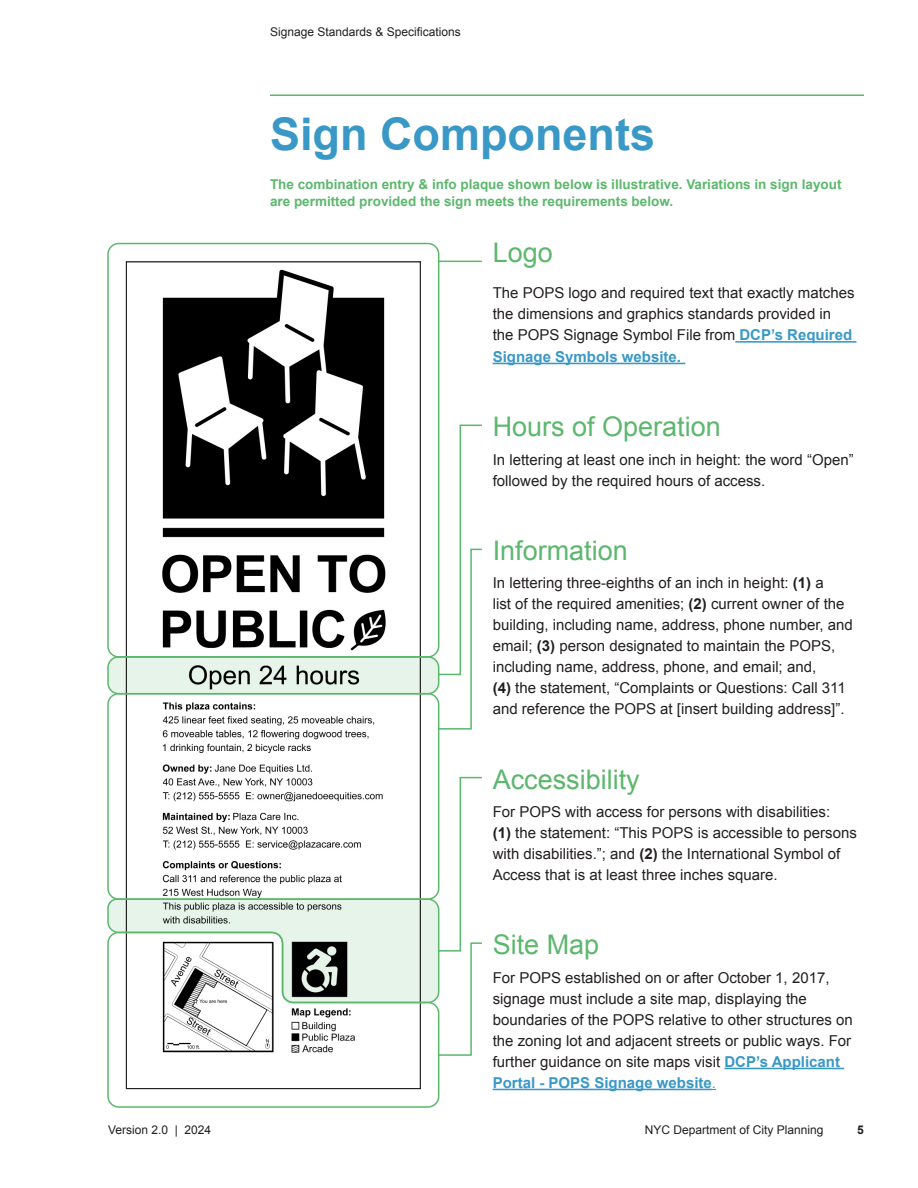
<style>
.page{position:relative;width:918px;height:1188px;background:#fff}
.page>*{position:absolute;margin:0;border:0;box-sizing:border-box;transform-origin:0 0}
.t1{font:700 45px "Arial";color:#3998c6}
.t2{font:27px "Arial";color:#5cb76d}
.t3{font:15px/21px "Arial";color:#231f20}
.t4{font:700 13.5px/16.5px "Arial";color:#5cb76d}
.t5{font:12px "Arial";color:#231f20}
.t6{font:700 12px "Arial";color:#231f20}
.s1{font-weight:700;color:#3998c6}
.s2{font-weight:700}
.s3{color:#3998c6}
</style>
<div class="page">
<hr style="left:270px;top:94px;width:594px;height:2px;background:#5cb76d">
<hr style="left:739px;top:341px;width:117px;height:2px;background:#3998c6">
<hr style="left:493px;top:363px;width:192px;height:1px;background:#3998c6">
<hr style="left:724px;top:1068px;width:120px;height:1px;background:#3998c6">
<hr style="left:493px;top:1089px;width:219px;height:1px;background:#3998c6">
<hr style="left:439px;top:261px;width:43px;height:1px;background:#5cb76d">
<svg style="left:437px;top:424px;width:45px;height:306px"></svg>
<img style="left:162px;top:269px;width:224px;height:505px">
<div style="left:107px;top:243px;width:332px;height:415px;border:2px solid #5cb76d;border-radius:11px"></div>
<svg style="left:108px;top:657px;width:331px;height:37px;background:#cfdbd1"></svg>
<div style="left:107px;top:656px;width:332px;height:38px;border:2px solid #5cb76d;border-radius:11px"></div>
<div style="left:107px;top:693px;width:332px;height:207px;border:2px solid #5cb76d;border-radius:11px"></div>
<svg style="left:107px;top:776px;width:375px;height:280px"></svg>
<svg style="left:107px;top:931px;width:333px;height:177px"></svg>
<p class="t5" style="left:270px;top:24px;width:192px">Signage Standards &amp; Specifications</p>
<h1 class="t1" style="left:270px;top:105px;width:387px">Sign Components</h1>
<p class="t4" style="left:270px;top:176px;width:573px">The combination entry &amp; info plaque shown below is illustrative. Variations in sign layout are permitted provided the sign meets the requirements below.</p>
<h2 class="t2" style="left:493px;top:235px;width:62px">Logo</h2>
<p class="t3" style="left:493px;top:283px;width:363px">The POPS logo and required text that exactly matches the dimensions and graphics standards provided in the POPS Signage Symbol File from <span class="s1">DCP’s Required Signage Symbols website.</span></p>
<h2 class="t2" style="left:493px;top:409px;width:230px">Hours of Operation</h2>
<p class="t3" style="left:493px;top:449px;width:363px">In lettering at least one inch in height: the word “Open” followed by the required hours of access.</p>
<h2 class="t2" style="left:493px;top:533px;width:137px">Information</h2>
<p class="t3" style="left:493px;top:573px;width:362px">In lettering three-eighths of an inch in height: <span class="s2">(1)</span> a<br>list of the required amenities; <span class="s2">(2)</span> current owner of the building, including name, address, phone number, and email; <span class="s2">(3)</span> person designated to maintain the POPS, including name, address, phone, and email; and,<br><span class="s2">(4)</span> the statement, “Complaints or Questions: Call 311 and reference the POPS at [insert building address]”.</p>
<h2 class="t2" style="left:493px;top:761px;width:149px">Accessibility</h2>
<p class="t3" style="left:493px;top:802px;width:366px">For POPS with access for persons with disabilities:<br><span class="s2">(1)</span> the statement: “This POPS is accessible to persons with disabilities.”; and <span class="s2">(2)</span> the International Symbol of Access that is at least three inches square.</p>
<h2 class="t2" style="left:493px;top:927px;width:108px">Site Map</h2>
<p class="t3" style="left:493px;top:967px;width:362px">For POPS established on or after October 1, 2017, signage must include a site map, displaying the boundaries of the POPS relative to other structures on the zoning lot and adjacent streets or public ways. For further guidance on site maps visit <span class="s1">DCP’s Applicant Portal - POPS Signage website</span><span class="s3">.</span></p>
<p class="t5" style="left:108px;top:1122px;width:105px">Version 2.0 | 2024</p>
<p class="t6" style="left:857px;top:1122px;width:8px">5</p>
<p class="t5" style="left:645px;top:1122px;width:180px">NYC Department of City Planning</p>
</div>
